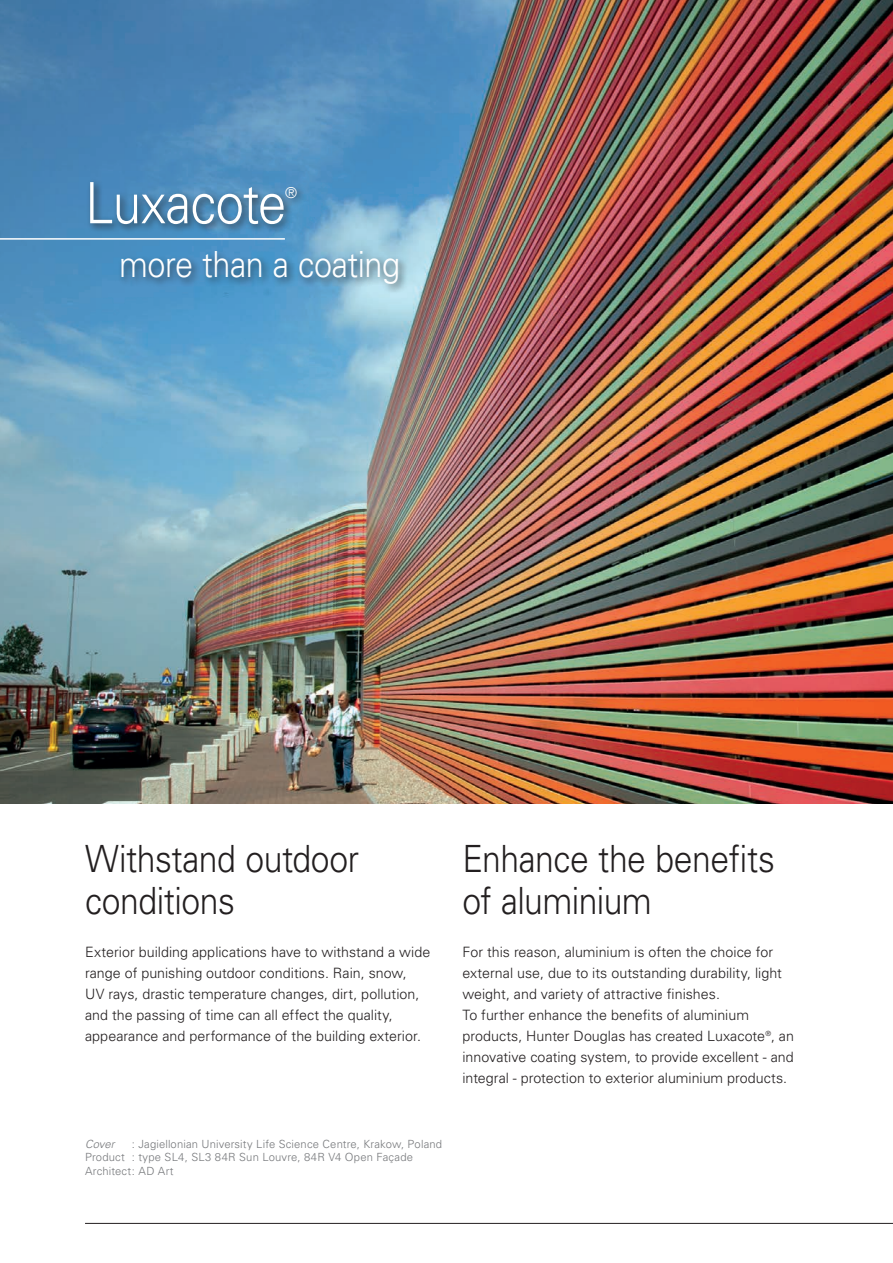
<style>
.page{position:relative;width:893px;height:1263px;background:#fff}
.page>*{position:absolute;margin:0;border:0;box-sizing:border-box;transform-origin:0 0}
.t1{font:300 57px "Univers LT Std";letter-spacing:-.015em;color:#fff;scale:.9 1}
.t2{font:300 37.5px/42.6px "Univers LT Std";letter-spacing:-.015em;color:#231f20;scale:.9 1}
.t3{font:300 36px "Univers LT Std";letter-spacing:-.015em;color:#fff;scale:.9 1}
.t4{font:300 15px "Univers LT Std";color:#fff}
.t5{font:300 14.25px/21px "Univers LT Std";color:#231f20}
.t6{font:300 11.25px/13.5px "Univers LT Std";letter-spacing:.015em;color:#76787b}
.t7{font:italic 300 11.25px "Univers LT Std";letter-spacing:.005em;color:#76787b}
</style>
<div class="page">
<hr style="left:85px;top:1223px;width:808px;height:1px;background:#231f20">
<img style="left:0;top:0;width:893px;height:804px">
<div style="left:86px;top:178px;width:322px;height:116px;background:#231f20;opacity:.75"></div>
<hr style="left:0;top:238px;width:285px;height:2px;background:#fff">
<h1 class="t1" style="left:85px;top:169px;width:225px">Luxacote</h1>
<p class="t4" style="left:285px;top:184px;width:13px">®</p>
<h3 class="t3" style="left:119px;top:243px;width:314px">more than a coating</h3>
<h2 class="t2" style="left:85px;top:837px;width:306px">Withstand outdoor conditions</h2>
<p class="t5" style="left:85px;top:941px;width:347px">Exterior building applications have to withstand a wide range of punishing outdoor conditions. Rain, snow,<br>UV rays, drastic temperature changes, dirt, pollution, and the passing of time can all effect the quality, appearance and performance of the building exterior.</p>
<h2 class="t2" style="left:462px;top:837px;width:349px">Enhance the benefits of aluminium</h2>
<p class="t5" style="left:462px;top:941px;width:333px">For this reason, aluminium is often the choice for external use, due to its outstanding durability, light weight, and variety of attractive finishes.<br>To further enhance the benefits of aluminium products, Hunter Douglas has created Luxacote<sup>®</sup>, an innovative coating system, to provide excellent - and integral - protection to exterior aluminium products.</p>
<p class="t6" style="left:85px;top:1137px;width:359px;text-indent:47px">: Jagiellonian University Life Science Centre, Krakow, Poland<br>Product : type SL4, SL3 84R Sun Louvre, 84R V4 Open Façade<br>Architect: AD Art</p>
<p class="t7" style="left:85px;top:1137px;width:31px">Cover</p>
</div>
